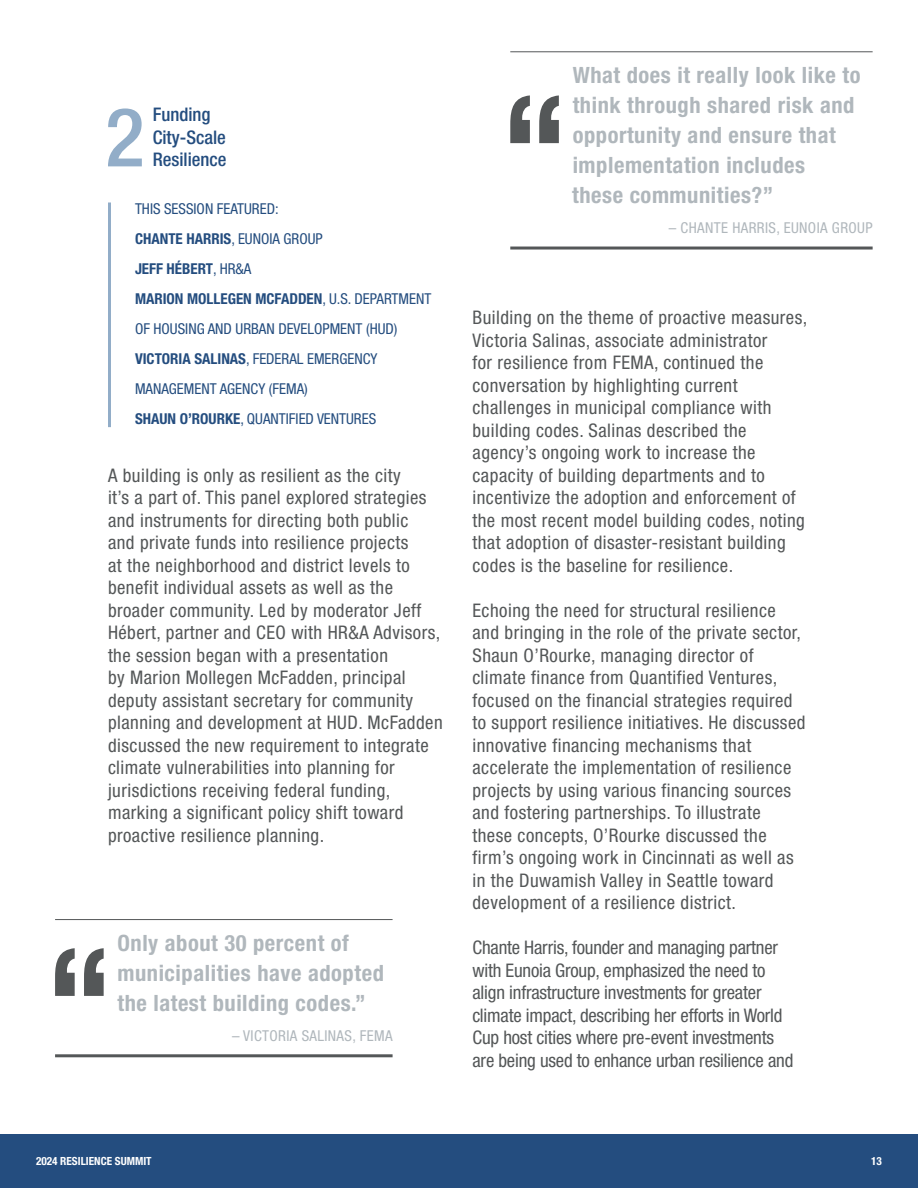
<style>
.page{position:relative;width:918px;height:1188px;background:#fff}
.page>*{position:absolute;margin:0;border:0;box-sizing:border-box;transform-origin:0 0}
.QUOTATION{font:700 condensed 148.5px "Helvetica Neue LT Std";color:#545758}
.HEAD_3{font:500 condensed 81.75px "Helvetica Neue LT Std";color:#92adc8}
.QUOTATION-2{font:700 condensed 22.5px/30px "Helvetica Neue LT Std";letter-spacing:.025em;color:#b0b7bc}
.TEXT{font:condensed 18.75px/22.5px "Helvetica Neue LT Std";letter-spacing:.025em;color:#545758}
.TEXT-2{font:condensed 18.75px/22.5px "Helvetica Neue LT Std";letter-spacing:-.01em;color:#545758}
.HEAD_3-2{font:500 condensed 18.75px/22.5px "Helvetica Neue LT Std";color:#244d7f}
.SESSION_NAME_BOX{font:condensed 15px/30px "Helvetica Neue LT Std";color:#244d7f}
.QUOTATION_BY_LINE{font:condensed 15px "Helvetica Neue LT Std";letter-spacing:.025em;color:#b0b7bc}
.SESSION_NAME_BOX-2{font:700 condensed 15px "Helvetica Neue LT Std";color:#244d7f}
.t1{font:700 condensed 11.25px "Helvetica Neue LT Std";color:#fff}
.s1{font-weight:400}
.s2{font-weight:700}
</style>
<div class="page">
<hr style="left:510px;top:52px;width:363px;height:1px;background:#545758">
<hr style="left:510px;top:247px;width:363px;height:3px;background:#545758">
<div style="left:0;top:1134px;width:918px;height:54px;background:#244d7f"></div>
<hr style="left:55px;top:919px;width:338px;height:1px;background:#545758">
<hr style="left:55px;top:1054px;width:338px;height:3px;background:#545758">
<hr style="left:108px;top:202px;width:3px;height:225px;background:#92adc8">
<p class="HEAD_3" style="left:105px;top:89px;width:41px">2</p>
<p class="HEAD_3-2" style="left:153px;top:103px;width:75px">Funding<br>City-Scale<br>Resilience</p>
<p class="SESSION_NAME_BOX" style="left:135px;top:194px;width:145px">THIS SESSION FEATURED:</p>
<p class="SESSION_NAME_BOX-2" style="left:135px;top:230px;width:189px">CHANTE HARRIS<span class="s1">, EUNOIA GROUP</span></p>
<p class="SESSION_NAME_BOX-2" style="left:135px;top:260px;width:118px">JEFF HÉBERT<span class="s1">, HR&amp;A</span></p>
<p class="SESSION_NAME_BOX" style="left:135px;top:284px;width:298px"><span class="s2">MARION MOLLEGEN MCFADDEN</span>, U.S. DEPARTMENT<br>OF HOUSING AND URBAN DEVELOPMENT (HUD)</p>
<p class="SESSION_NAME_BOX" style="left:135px;top:344px;width:244px"><span class="s2">VICTORIA SALINAS</span>, FEDERAL EMERGENCY<br>MANAGEMENT AGENCY (FEMA)</p>
<p class="SESSION_NAME_BOX" style="left:135px;top:404px;width:243px"><span class="s2">SHAUN O’ROURKE</span>, QUANTIFIED VENTURES</p>
<p class="TEXT" style="left:108px;top:464px;width:336px">A building is only as resilient as the city<br>it’s a part of. This panel explored strategies and instruments for directing both public<br>and private funds into resilience projects<br>at the neighborhood and district levels to benefit individual assets as well as the broader community. Led by moderator Jeff Hébert, partner and CEO with HR&amp;A Advisors, the session began with a presentation<br>by Marion Mollegen McFadden, principal deputy assistant secretary for community planning and development at HUD. McFadden discussed the new requirement to integrate climate vulnerabilities into planning for jurisdictions receiving federal funding, marking a significant policy shift toward proactive resilience planning.</p>
<p class="QUOTATION" style="left:45px;top:912px;width:70px">“</p>
<p class="QUOTATION-2" style="left:117px;top:928px;width:268px">Only about 30 percent of municipalities have adopted the latest building codes.”</p>
<p class="QUOTATION_BY_LINE" style="left:232px;top:1027px;width:162px">– VICTORIA SALINAS, FEMA</p>
<p class="QUOTATION" style="left:500px;top:59px;width:70px">“</p>
<p class="QUOTATION-2" style="left:572px;top:60px;width:290px">What does it really look like to think through shared risk and opportunity and ensure that implementation includes these communities?”</p>
<p class="QUOTATION_BY_LINE" style="left:669px;top:219px;width:205px">– CHANTE HARRIS, EUNOIA GROUP</p>
<p class="TEXT" style="left:472px;top:306px;width:336px">Building on the theme of proactive measures, Victoria Salinas, associate administrator<br>for resilience from FEMA, continued the conversation by highlighting current challenges in municipal compliance with building codes. Salinas described the agency’s ongoing work to increase the capacity of building departments and to incentivize the adoption and enforcement of the most recent model building codes, noting that adoption of disaster-resistant building codes is the baseline for resilience.</p>
<p class="TEXT" style="left:472px;top:599px;width:334px">Echoing the need for structural resilience and bringing in the role of the private sector, Shaun O’Rourke, managing director of climate finance from Quantified Ventures, focused on the financial strategies required to support resilience initiatives. He discussed innovative financing mechanisms that accelerate the implementation of resilience projects by using various financing sources and fostering partnerships. To illustrate<br>these concepts, O’Rourke discussed the firm’s ongoing work in Cincinnati as well as in the Duwamish Valley in Seattle toward development of a resilience district.</p>
<p class="TEXT-2" style="left:472px;top:936px;width:322px">Chante Harris, founder and managing partner with Eunoia Group, emphasized the need to align infrastructure investments for greater climate impact, describing her efforts in World Cup host cities where pre-event investments are being used to enhance urban resilience and</p>
<p class="t1" style="left:36px;top:1154px;width:117px">2024 RESILIENCE SUMMIT</p>
<p class="t1" style="left:871px;top:1154px;width:12px">13</p>
</div>
